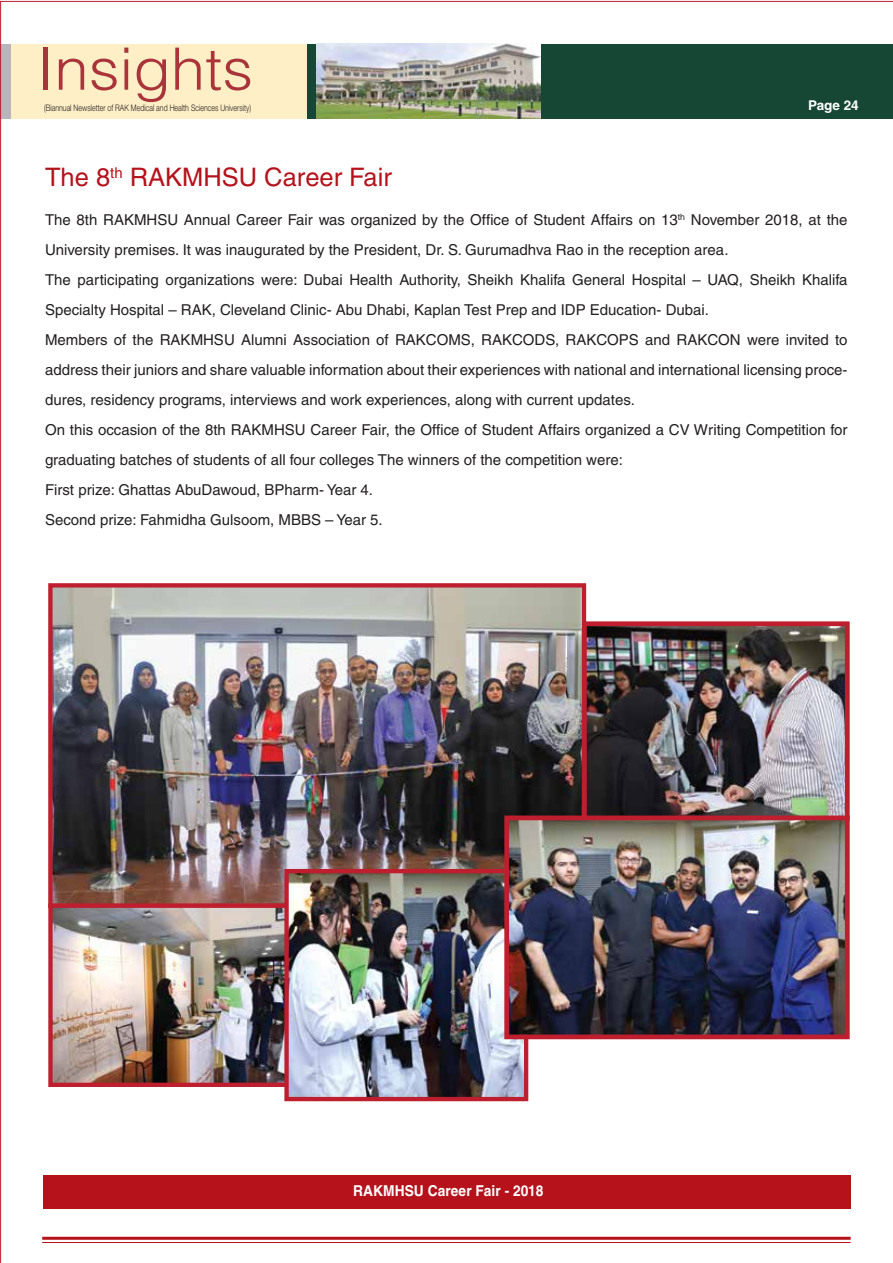
<style>
.page{position:relative;width:893px;height:1263px;background:#fff}
.page>*{position:absolute;margin:0;border:0;box-sizing:border-box;transform-origin:0 0}
.t1{font:300 58.5px "Helvetica";color:#a93439;scale:1.05 1}
.t2{font:25.5px "Helvetica";color:#b5121b}
.t3{font:15px/30px "Helvetica";color:#231f20}
.t4{font:700 15px "Helvetica";color:#fff;scale:.92 1}
.t5{font:700 13.5px "Helvetica";letter-spacing:-.005em;color:#fff}
.t6{font:300 9px "Helvetica Neue";color:#231f20;scale:.78 1}
</style>
<div class="page">
<img style="left:0;top:1px;width:893px;height:1262px">
<h1 class="t1" style="left:37px;top:32px;width:207px">Insights</h1>
<p class="t6" style="left:44px;top:102px;width:267px">(Biannual Newsletter of RAK Medical and Health Sciences University)</p>
<p class="t5" style="left:808px;top:97px;width:52px">Page 24</p>
<h2 class="t2" style="left:45px;top:162px;width:348px">The 8<sup>th</sup> RAKMHSU Career Fair</h2>
<p class="t3" style="left:45px;top:205px;width:804px">The 8th RAKMHSU Annual Career Fair was organized by the Office of Student Affairs on 13<sup>th</sup> November 2018, at the University premises. It was inaugurated by the President, Dr. S. Gurumadhva Rao in the reception area.<br>The participating organizations were: Dubai Health Authority, Sheikh Khalifa General Hospital – UAQ, Sheikh Khalifa Specialty Hospital – RAK, Cleveland Clinic- Abu Dhabi, Kaplan Test Prep and IDP Education- Dubai.<br>Members of the RAKMHSU Alumni Association of RAKCOMS, RAKCODS, RAKCOPS and RAKCON were invited to address their juniors and share valuable information about their experiences with national and international licensing proce&shy;dures, residency programs, interviews and work experiences, along with current updates.<br>On this occasion of the 8th RAKMHSU Career Fair, the Office of Student Affairs organized a CV Writing Competition for graduating batches of students of all four colleges The winners of the competition were:<br>First prize: Ghattas AbuDawoud, BPharm- Year 4.<br>Second prize: Fahmidha Gulsoom, MBBS – Year 5.</p>
<p class="t4" style="left:353px;top:1181px;width:208px">RAKMHSU Career Fair - 2018</p>
</div>
